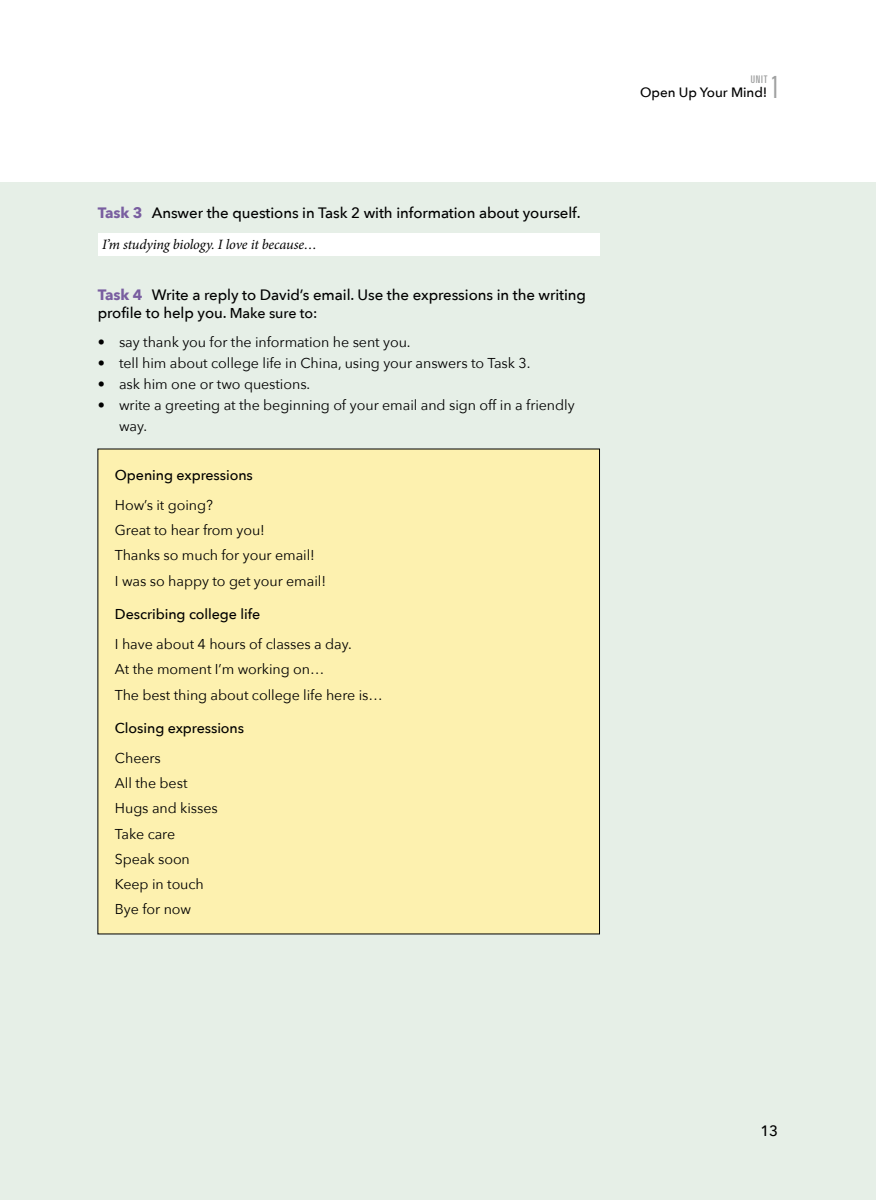
<style>
.page{position:relative;width:876px;height:1200px;background:#fff}
.page>*{position:absolute;margin:0;border:0;box-sizing:border-box;transform-origin:0 0}
.t1{font:300 ultra-condensed 30.6px "Univers";color:#9fa0a0}
.t2{font:500 15px/18px "Avenir Next";letter-spacing:-.005em;color:#000}
.t3{font:14.25px/25.2px "Avenir Next";letter-spacing:-.005em;color:#000}
.t4{font:500 14.25px "Avenir Next";letter-spacing:-.005em;color:#000}
.t5{font:italic 14.25px "Minion Pro";letter-spacing:-.01em;color:#000}
.t6{font:500 13.5px "Avenir Next";letter-spacing:-.005em;color:#000}
.t7{font:ultra-condensed 10.5px "Univers";color:#9fa0a0}
.s1{font-weight:700;color:#795ea0}
.s2{font-size:14.25px}
</style>
<div class="page">
<div style="left:0;top:183px;width:13px;height:1016px;background:#e6efe7"></div>
<div style="left:13px;top:183px;width:863px;height:1016px;background:#e6efe7"></div>
<div style="left:98px;top:449px;width:501px;height:484px;background:#fff2ad"></div>
<div style="left:98px;top:233px;width:502px;height:23px;background:#fff"></div>
<p class="t2" style="left:98px;top:203px;width:484px"><span class="s1">Task 3</span> Answer the questions in Task 2 with information about yourself.</p>
<p class="t5" style="left:102px;top:235px;width:216px">I’m studying biology. I love it because…</p>
<p class="t2" style="left:98px;top:285px;width:490px"><span class="s1">Task 4</span> Write a reply to David’s email. Use the expressions in the writing profile to help you. <span class="s2">Make sure to:</span></p>
<p class="t3" style="left:98px;top:329px;width:314px">• say thank you for the information he sent you.</p>
<p class="t3" style="left:98px;top:350px;width:434px">• tell him about college life in China, using your answers to Task 3.</p>
<p class="t3" style="left:98px;top:371px;width:214px">• ask him one or two questions.</p>
<p class="t3" style="left:119px;top:394px;width:457px;line-height:21px;text-indent:-21px">• write a greeting at the beginning of your email and sign off in a friendly way.</p>
<p class="t4" style="left:115px;top:463px;width:139px">Opening expressions</p>
<p class="t3" style="left:115px;top:491px;width:213px">How’s it going?<br>Great to hear from you!<br>Thanks so much for your email!<br>I was so happy to get your email!</p>
<p class="t4" style="left:115px;top:602px;width:147px">Describing college life</p>
<p class="t3" style="left:115px;top:630px;width:269px">I have about 4 hours of classes a day.<br>At the moment I’m working on…<br>The best thing about college life here is…</p>
<p class="t4" style="left:115px;top:716px;width:131px">Closing expressions</p>
<p class="t3" style="left:115px;top:744px;width:104px">Cheers<br>All the best<br>Hugs and kisses<br>Take care<br>Speak soon<br>Keep in touch<br>Bye for now</p>
<p class="t6" style="left:640px;top:81px;width:129px">Open Up Your Mind!</p>
<h1 class="t1" style="left:771px;top:71px;width:10px">1</h1>
<p class="t7" style="left:751px;top:74px;width:18px">UNIT</p>
<p class="t2" style="left:760px;top:1121px;width:19px">13</p>
</div>
